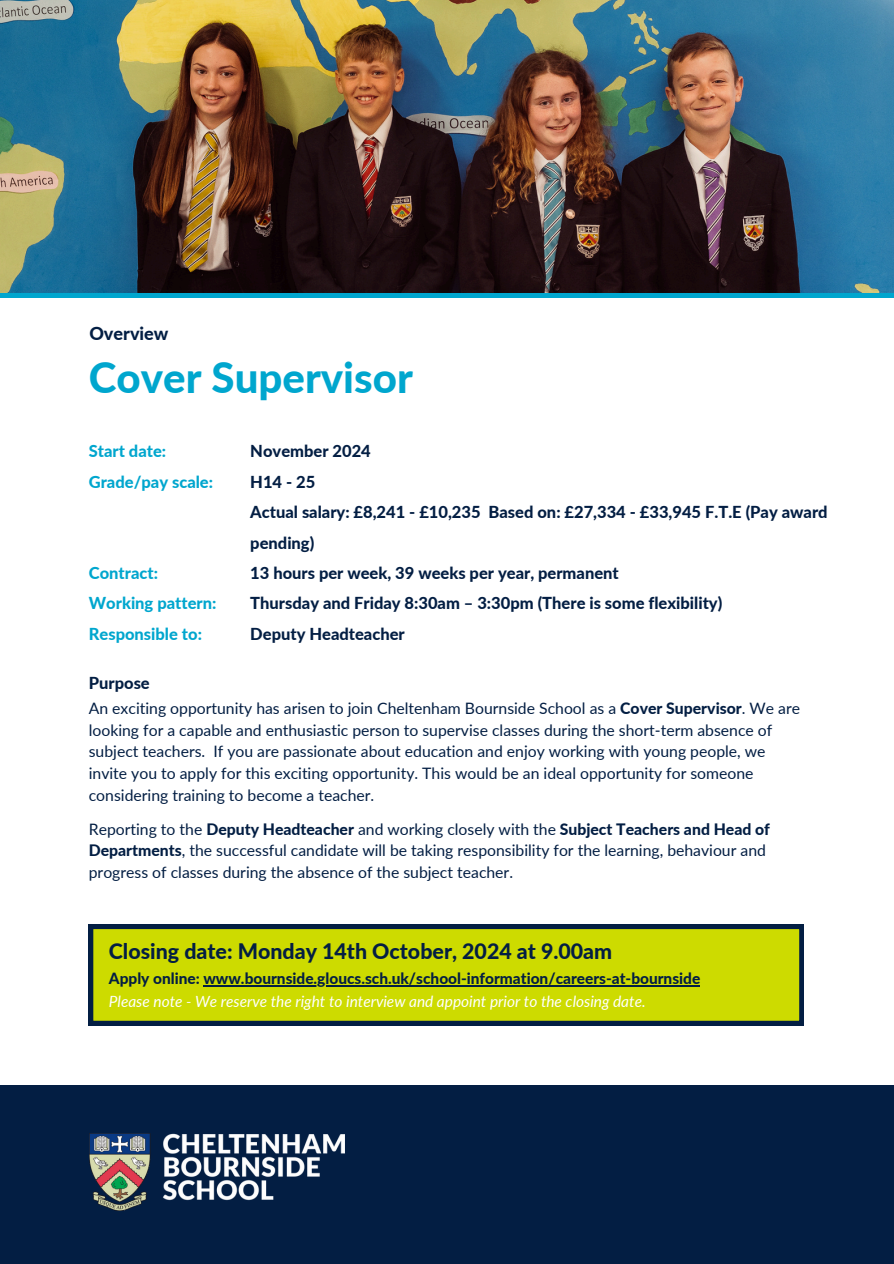
<style>
.page{position:relative;width:894px;height:1264px;background:#fff}
.page>*{position:absolute;margin:0;border:0;box-sizing:border-box;transform-origin:0 0}
.t1{font:800 42px "Lato";color:#00a6ce}
.t2{font:800 21.3px "Lato";color:#031e43}
.t3{font:800 18px "Lato";color:#031e43}
.t4{font:800 16.5px/30.3px "Lato";color:#031e43}
.t5{font:800 16.5px/30.3px "Lato";color:#00a6ce}
.t6{font:15.75px/21.8px "Lato";color:#031e43}
.t7{font:800 15.45px "Lato";color:#031e43}
.t8{font:italic 15.45px "Lato";color:#fff}
.s1{font-weight:800}
</style>
<div class="page">
<img style="left:0;top:0;width:893px;height:292px">
<div style="left:0;top:1085px;width:893px;height:178px;background:#031e43"></div>
<img style="left:89px;top:1133px;width:256px;height:77px">
<hr style="left:0;top:293px;width:893px;height:4px;background:#00a6ce">
<svg style="left:89px;top:924px;width:714px;height:101px;background:#b5c507"></svg>
<hr style="left:203px;top:985px;width:497px;height:1px;background:#031e43">
<p class="t3" style="left:89px;top:322px;width:81px">Overview</p>
<h2 class="t1" style="left:89px;top:352px;width:325px">Cover Supervisor</h2>
<h2 class="t5" style="left:89px;top:436px;width:126px">Start date:<br>Grade/pay scale:</h2>
<h2 class="t5" style="left:89px;top:557px;width:129px">Contract:<br>Working pattern:<br>Responsible to:</h2>
<p class="t4" style="left:89px;top:667px;width:62px">Purpose</p>
<h2 class="t4" style="left:250px;top:436px;width:578px">November 2024<br>H14 - 25<br>Actual salary: £8,241 - £10,235 Based on: £27,334 - £33,945 F.T.E (Pay award pending)<br>13 hours per week, 39 weeks per year, permanent<br>Thursday and Friday 8:30am – 3:30pm (There is some flexibility)<br>Deputy Headteacher</h2>
<h2 class="t6" style="left:89px;top:696px;width:712px">An exciting opportunity has arisen to join Cheltenham Bournside School as a <span class="s1">Cover Supervisor</span>. We are looking for a capable and enthusiastic person to supervise classes during the short-term absence of subject teachers. If you are passionate about education and enjoy working with young people, we invite you to apply for this exciting opportunity. This would be an ideal opportunity for someone considering training to become a teacher.</h2>
<h1 class="t6" style="left:89px;top:817px;width:682px">Reporting to the <span class="s1">Deputy Headteacher</span> and working closely with the <span class="s1">Subject Teachers and Head of<br>Departments</span>, the successful candidate will be taking responsibility for the learning, behaviour and progress of classes during the absence of the subject teacher.</h1>
<p class="t2" style="left:109px;top:937px;width:504px">Closing date: Monday 14th October, 2024 at 9.00am</p>
<p class="t7" style="left:109px;top:969px;width:592px">Apply online: www.bournside.gloucs.sch.uk/school-information/careers-at-bournside</p>
<p class="t8" style="left:109px;top:991px;width:538px">Please note - We reserve the right to interview and appoint prior to the closing date.</p>
</div>
